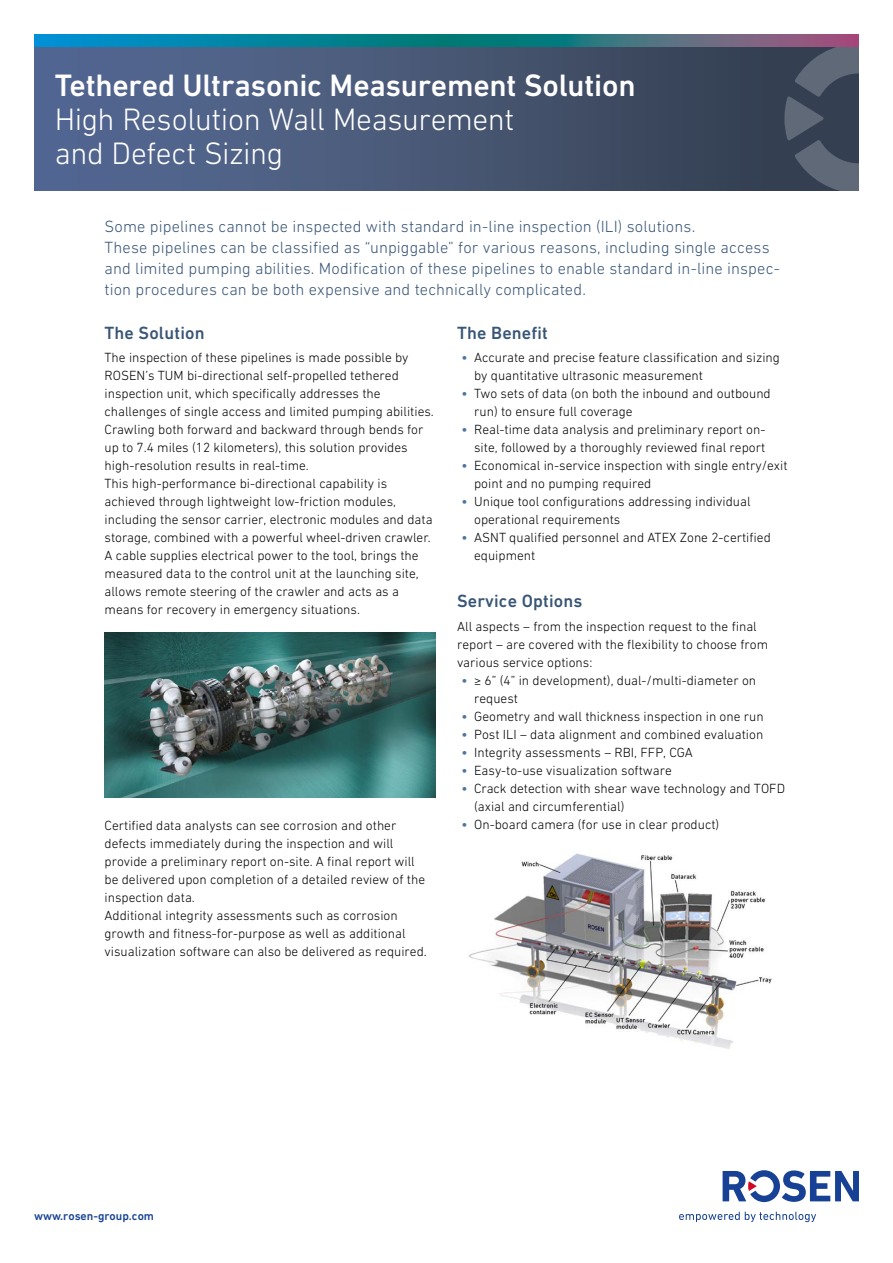
<style>
.page{position:relative;width:893px;height:1263px;background:#fff}
.page>*{position:absolute;margin:0;border:0;box-sizing:border-box;transform-origin:0 0}
.t1{font:300 31.5px/34px "DIN Next W1 G";letter-spacing:-.015em;color:#fff}
.t2{font:500 31.5px "DIN Next W1 G";letter-spacing:-.01em;color:#fff}
.t3{font:500 18px "DIN Next W1 G";letter-spacing:.01em;color:#395677}
.t4{font:300 16.5px/21px "DIN Next W1 G";letter-spacing:.005em;color:#395677}
.t5{font:300 13.5px/18px "DIN Next W1 G";color:#000}
.t6{font:500 12px "DIN Next W1 G";color:#164194}
.s1{font-weight:500;color:#4d74a0}
</style>
<div class="page">
<svg style="left:679px;top:1212px;width:137px;height:10px"></svg>
<svg style="left:723px;top:1170px;width:136px;height:32px"></svg>
<div style="left:34px;top:47px;width:825px;height:143px;background:linear-gradient(to right,#576c98,#333d4b)"></div>
<svg style="left:784px;top:47px;width:75px;height:143px;background:#475162"></svg>
<svg style="left:34px;top:34px;width:825px;height:13px;background:#257991"></svg>
<img style="left:105px;top:632px;width:331px;height:165px">
<img style="left:469px;top:853px;width:303px;height:196px">
<h1 class="t2" style="left:55px;top:67px;width:582px">Tethered Ultrasonic Measurement Solution</h1>
<h1 class="t1" style="left:55px;top:102px;width:461px">High Resolution Wall Measurement and Defect Sizing</h1>
<p class="t4" style="left:105px;top:216px;width:677px">Some pipelines cannot be inspected with standard in-line inspection (ILI) solutions.<br>These pipelines can be classified as “unpiggable” for various reasons, including single access and limited pumping abilities. Modification of these pipelines to enable standard in-line inspec&shy;tion procedures can be both expensive and technically complicated.</p>
<h2 class="t3" style="left:457px;top:323px;width:92px">The Benefit</h2>
<p class="t5" style="left:474px;top:349px;width:307px;text-indent:-13px"><span class="s1">•</span> Accurate and precise feature classification and sizing by quantitative ultrasonic measurement</p>
<p class="t5" style="left:474px;top:385px;width:298px;text-indent:-13px"><span class="s1">•</span> Two sets of data (on both the inbound and outbound run) to ensure full coverage</p>
<p class="t5" style="left:461px;top:421px;width:305px;text-align:right"><span class="s1">•</span> Real-time data analysis and preliminary report on&shy;site, followed by a thoroughly reviewed final report</p>
<p class="t5" style="left:474px;top:457px;width:315px;text-indent:-13px"><span class="s1">•</span> Economical in-service inspection with single entry/exit point and no pumping required</p>
<p class="t5" style="left:474px;top:493px;width:278px;text-indent:-13px"><span class="s1">•</span> Unique tool configurations addressing individual operational requirements</p>
<p class="t5" style="left:474px;top:529px;width:298px;text-indent:-13px"><span class="s1">•</span> ASNT qualified personnel and ATEX Zone 2-certified equipment</p>
<h2 class="t3" style="left:457px;top:591px;width:127px">Service Options</h2>
<p class="t5" style="left:457px;top:617px;width:313px">All aspects – from the inspection request to the final report – are covered with the flexibility to choose from various service options:</p>
<p class="t5" style="left:474px;top:671px;width:284px;text-indent:-13px"><span class="s1">•</span> ≥ 6” (4” in development), dual-/multi-diameter on request</p>
<p class="t5" style="left:461px;top:707px;width:304px"><span class="s1">•</span> Geometry and wall thickness inspection in one run</p>
<p class="t5" style="left:461px;top:725px;width:303px"><span class="s1">•</span> Post ILI – data alignment and combined evaluation</p>
<p class="t5" style="left:461px;top:743px;width:233px"><span class="s1">•</span> Integrity assessments – RBI, FFP, CGA</p>
<p class="t5" style="left:461px;top:761px;width:212px"><span class="s1">•</span> Easy-to-use visualization software</p>
<p class="t5" style="left:474px;top:779px;width:312px;text-indent:-13px"><span class="s1">•</span> Crack detection with shear wave technology and TOFD (axial and circumferential)</p>
<p class="t5" style="left:461px;top:815px;width:259px"><span class="s1">•</span> On-board camera (for use in clear product)</p>
<h2 class="t3" style="left:105px;top:323px;width:102px">The Solution</h2>
<p class="t5" style="left:105px;top:349px;width:331px">The inspection of these pipelines is made possible by ROSEN’s TUM bi-directional self-propelled tethered inspection unit, which specifically addresses the challenges of single access and limited pumping abilities.<br>Crawling both forward and backward through bends for up to 7.4 miles (12 kilometers), this solution provides high-resolution results in real-time.<br>This high-performance bi-directional capability is achieved through lightweight low-friction modules, including the sensor carrier, electronic modules and data storage, combined with a powerful wheel-driven crawler.<br>A cable supplies electrical power to the tool, brings the measured data to the control unit at the launching site, allows remote steering of the crawler and acts as a means for recovery in emergency situations.</p>
<p class="t5" style="left:105px;top:817px;width:324px">Certified data analysts can see corrosion and other defects immediately during the inspection and will provide a preliminary report on-site. A final report will be delivered upon completion of a detailed review of the inspection data.<br>Additional integrity assessments such as corrosion growth and fitness-for-purpose as well as additional visualization software can also be delivered as required.</p>
<p class="t6" style="left:34px;top:1209px;width:122px">www.rosen-group.com</p>
</div>
